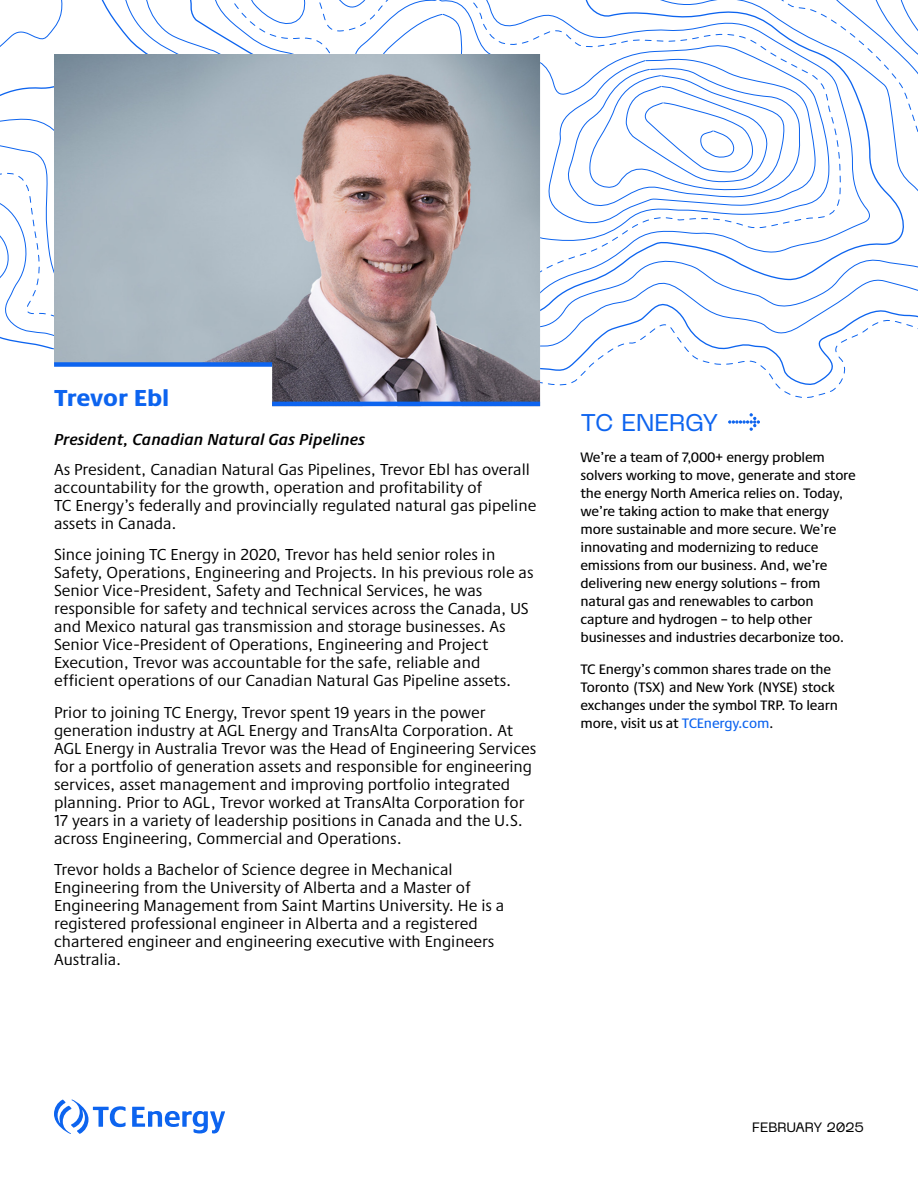
<style>
.page{position:relative;width:918px;height:1188px;background:#fff}
.page>*{position:absolute;margin:0;border:0;box-sizing:border-box;transform-origin:0 0}
.FirstName_LastName{font:800 24px "Praxis Next";color:#0d64ef}
.t1{font:24px "PP Neue Machina";letter-spacing:-.005em;color:#0d64ef}
.Body{font:16.5px/18px "Praxis Next";color:#000}
.Job_Title{font:italic 600 16.5px "Praxis Next";letter-spacing:.01em;color:#000}
.t2{font:500 14.25px/18px "Praxis Next";letter-spacing:-.01em;color:#000}
.t3{font:13.5px "PP Neue Machina";letter-spacing:-.005em;color:#000}
.s1{color:#0d64ef}
</style>
<div class="page">
<svg style="left:132px;top:1107px;width:93px;height:26px"></svg>
<svg style="left:54px;top:1099px;width:72px;height:35px"></svg>
<svg style="left:729px;top:414px;width:31px;height:16px"></svg>
<svg style="left:101px;top:0;width:75px;height:54px"></svg>
<svg style="left:0;top:0;width:63px;height:47px"></svg>
<svg style="left:176px;top:0;width:732px;height:295px"></svg>
<svg style="left:0;top:86px;width:54px;height:264px"></svg>
<svg style="left:540px;top:295px;width:350px;height:17px"></svg>
<svg style="left:540px;top:312px;width:378px;height:94px"></svg>
<svg style="left:567px;top:0;width:351px;height:210px"></svg>
<img style="left:54px;top:54px;width:486px;height:348px">
<div style="left:54px;top:362px;width:218px;height:5px;background:#0d64ef"></div>
<hr style="left:272px;top:402px;width:268px;height:4px;background:#0d64ef">
<p class="FirstName_LastName" style="left:54px;top:379px;width:117px">Trevor Ebl</p>
<p class="Job_Title" style="left:54px;top:426px;width:312px">President, Canadian Natural Gas Pipelines</p>
<p class="Body" style="left:54px;top:460px;width:484px">As President, Canadian Natural Gas Pipelines, Trevor Ebl has overall accountability for the growth, operation and profitability of<br>TC Energy’s federally and provincially regulated natural gas pipeline assets in Canada.</p>
<p class="Body" style="left:54px;top:545px;width:481px">Since joining TC Energy in 2020, Trevor has held senior roles in Safety, Operations, Engineering and Projects. In his previous role as Senior Vice-President, Safety and Technical Services, he was responsible for safety and technical services across the Canada, US and Mexico natural gas transmission and storage businesses. As Senior Vice-President of Operations, Engineering and Project Execution, Trevor was accountable for the safe, reliable and efficient operations of our Canadian Natural Gas Pipeline assets.</p>
<p class="Body" style="left:54px;top:703px;width:484px">Prior to joining TC Energy, Trevor spent 19 years in the power generation industry at AGL Energy and TransAlta Corporation. At AGL Energy in Australia Trevor was the Head of Engineering Services for a portfolio of generation assets and responsible for engineering services, asset management and improving portfolio integrated planning. Prior to AGL, Trevor worked at TransAlta Corporation for 17 years in a variety of leadership positions in Canada and the U.S. across Engineering, Commercial and Operations.</p>
<p class="Body" style="left:54px;top:860px;width:452px">Trevor holds a Bachelor of Science degree in Mechanical Engineering from the University of Alberta and a Master of Engineering Management from Saint Martins University. He is a registered professional engineer in Alberta and a registered chartered engineer and engineering executive with Engineers Australia.</p>
<h1 class="t1" style="left:580px;top:407px;width:140px">TC ENERGY</h1>
<p class="t2" style="left:580px;top:448px;width:277px">We’re a team of 7,000+ energy problem solvers working to move, generate and store the energy North America relies on. Today, we’re taking action to make that energy more sustainable and more secure. We’re innovating and modernizing to reduce emissions from our business. And, we’re delivering new energy solutions – from natural gas and renewables to carbon capture and hydrogen – to help other businesses and industries decarbonize too.</p>
<p class="t2" style="left:580px;top:660px;width:259px">TC Energy’s common shares trade on the Toronto (TSX) and New York (NYSE) stock exchanges under the symbol TRP. To learn more, visit us at <span class="s1">TCEnergy.com</span>.</p>
<p class="t3" style="left:752px;top:1119px;width:113px">FEBRUARY 2025</p>
</div>
